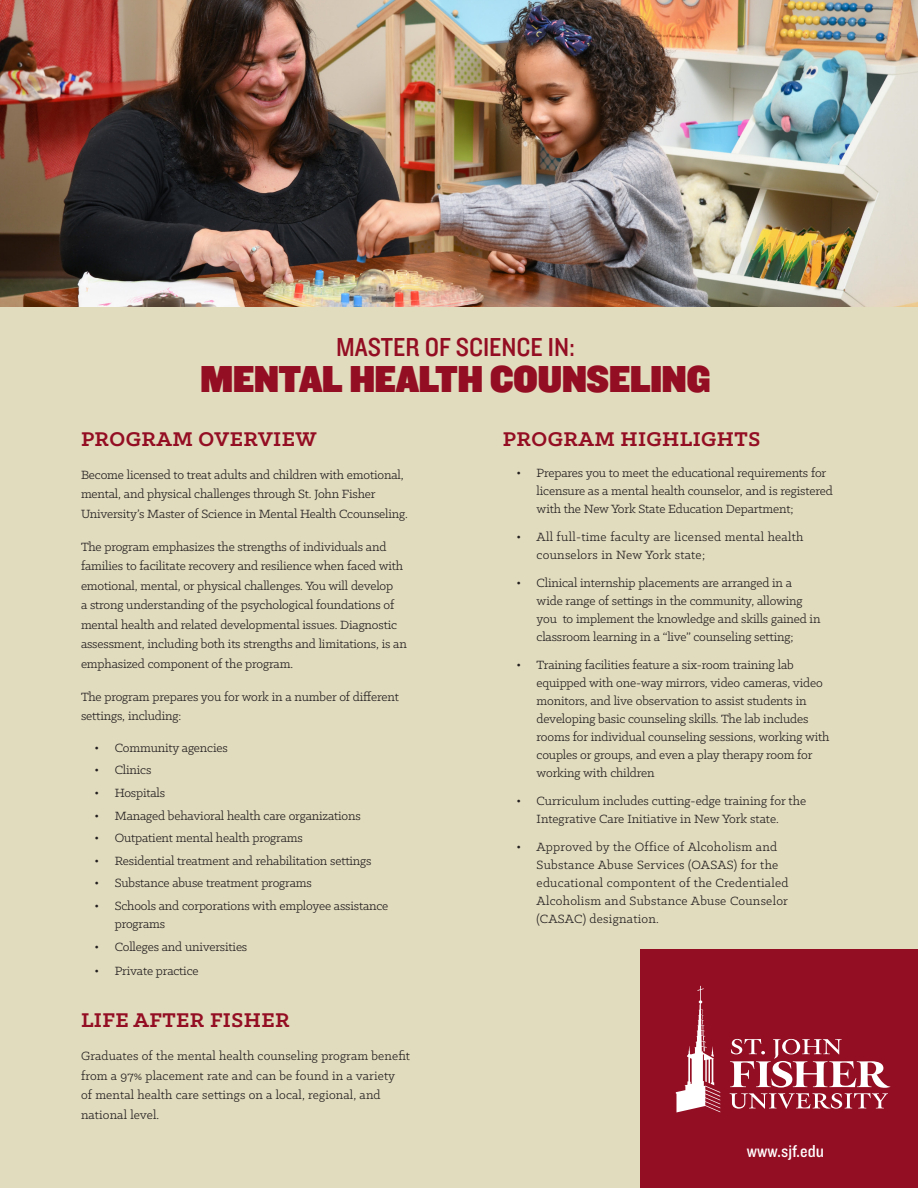
<style>
.page{position:relative;width:918px;height:1188px;background:#fff}
.page>*{position:absolute;margin:0;border:0;box-sizing:border-box;transform-origin:0 0}
.Cover_Header__Program{font:39px "Knockout 91 Ultmt Middlewt";color:#940e23}
.Cover_Header__Degree_Name{font:27px "Knockout 30 Junior Welterwt";color:#940e23}
.Heading{font:700 22.5px "Klinic Slab";letter-spacing:.02em;color:#940e23}
.www_sjfc_edu{font:18px "Knockout 30 Junior Welterwt";color:#fff}
.t1{font:13.5px/18px "Klinic Slab";letter-spacing:-.01em;color:#231f20}
.t2{font:13.5px/18px "Klinic Slab";letter-spacing:.02em;color:#231f20}
.t3{font:13.5px/19.5px "Klinic Slab";letter-spacing:.01em;color:#231f20}
</style>
<div class="page">
<div style="left:0;top:307px;width:918px;height:881px;background:#e2dcbe"></div>
<img style="left:0;top:0;width:918px;height:307px">
<div style="left:641px;top:949px;width:277px;height:239px;background:#940e23"></div>
<svg style="left:676px;top:986px;width:44px;height:126px"></svg>
<svg style="left:730px;top:1039px;width:160px;height:70px"></svg>
<p class="Cover_Header__Degree_Name" style="left:336px;top:329px;width:240px">MASTER OF SCIENCE IN:</p>
<p class="Cover_Header__Program" style="left:200px;top:351px;width:512px">MENTAL HEALTH COUNSELING</p>
<p class="Heading" style="left:81px;top:424px;width:237px">PROGRAM OVERVIEW</p>
<p class="t1" style="left:81px;top:465px;width:328px;line-height:19.5px">Become licensed to treat adults and children with emotional, mental, and physical challenges through St. John Fisher<br>University’s Master of Science in Mental Health Ccounseling.</p>
<p class="t1" style="left:81px;top:537px;width:327px;line-height:19.5px">The program emphasizes the strengths of individuals and families to facilitate recovery and resilience when faced with emotional, mental, or physical challenges. You will develop<br>a strong understanding of the psychological foundations of mental health and related developmental issues. Diagnostic assessment, including both its strengths and limitations, is an emphasized component of the program.</p>
<p class="t1" style="left:81px;top:687px;width:319px;line-height:19.5px">The program prepares you for work in a number of different settings, including:</p>
<p class="t1" style="left:94px;top:738px;width:135px">• Community agencies</p>
<p class="t1" style="left:94px;top:761px;width:58px">• Clinics</p>
<p class="t1" style="left:94px;top:784px;width:72px">• Hospitals</p>
<p class="t1" style="left:94px;top:806px;width:268px">• Managed behavioral health care organizations</p>
<p class="t1" style="left:94px;top:829px;width:210px">• Outpatient mental health programs</p>
<p class="t1" style="left:94px;top:851px;width:279px">• Residential treatment and rehabilitation settings</p>
<p class="t1" style="left:94px;top:874px;width:219px">• Substance abuse treatment programs</p>
<p class="t1" style="left:115px;top:896px;width:275px;text-indent:-20px">• Schools and corporations with employee assistance programs</p>
<p class="t1" style="left:94px;top:937px;width:154px">• Colleges and universities</p>
<p class="t1" style="left:94px;top:961px;width:106px">• Private practice</p>
<p class="Heading" style="left:81px;top:1006px;width:210px">LIFE AFTER FISHER</p>
<p class="t3" style="left:81px;top:1046px;width:331px">Graduates of the mental health counseling program benefit from a 97% placement rate and can be found in a variety<br>of mental health care settings on a local, regional, and national level.</p>
<p class="Heading" style="left:503px;top:424px;width:259px">PROGRAM HIGHLIGHTS</p>
<p class="t1" style="left:537px;top:464px;width:298px;text-indent:-20px">• Prepares you to meet the educational requirements for licensure as a mental health counselor, and is registered with the New York State Education Department;</p>
<p class="t2" style="left:537px;top:528px;width:268px;text-indent:-20px">• All full-time faculty are licensed mental health counselors in New York state;</p>
<p class="t1" style="left:537px;top:574px;width:285px;text-indent:-20px">• Clinical internship placements are arranged in a wide range of settings in the community, allowing you to implement the knowledge and skills gained in classroom learning in a “live” counseling setting;</p>
<p class="t1" style="left:537px;top:656px;width:294px;text-indent:-20px">• Training facilities feature a six-room training lab equipped with one-way mirrors, video cameras, video monitors, and live observation to assist students in developing basic counseling skills. The lab includes rooms for individual counseling sessions, working with couples or groups, and even a play therapy room for working with children</p>
<p class="t1" style="left:516px;top:792px;width:291px;text-align:center">• Curriculum includes cutting-edge training for the<br>Integrative Care Initiative in New York state.</p>
<p class="t2" style="left:537px;top:838px;width:253px;text-indent:-20px">• Approved by the Office of Alcoholism and Substance Abuse Services (OASAS) for the educational compontent of the Credentialed Alcoholism and Substance Abuse Counselor (CASAC) designation.</p>
<p class="www_sjfc_edu" style="left:747px;top:1139px;width:79px">www.sjf.edu</p>
</div>
